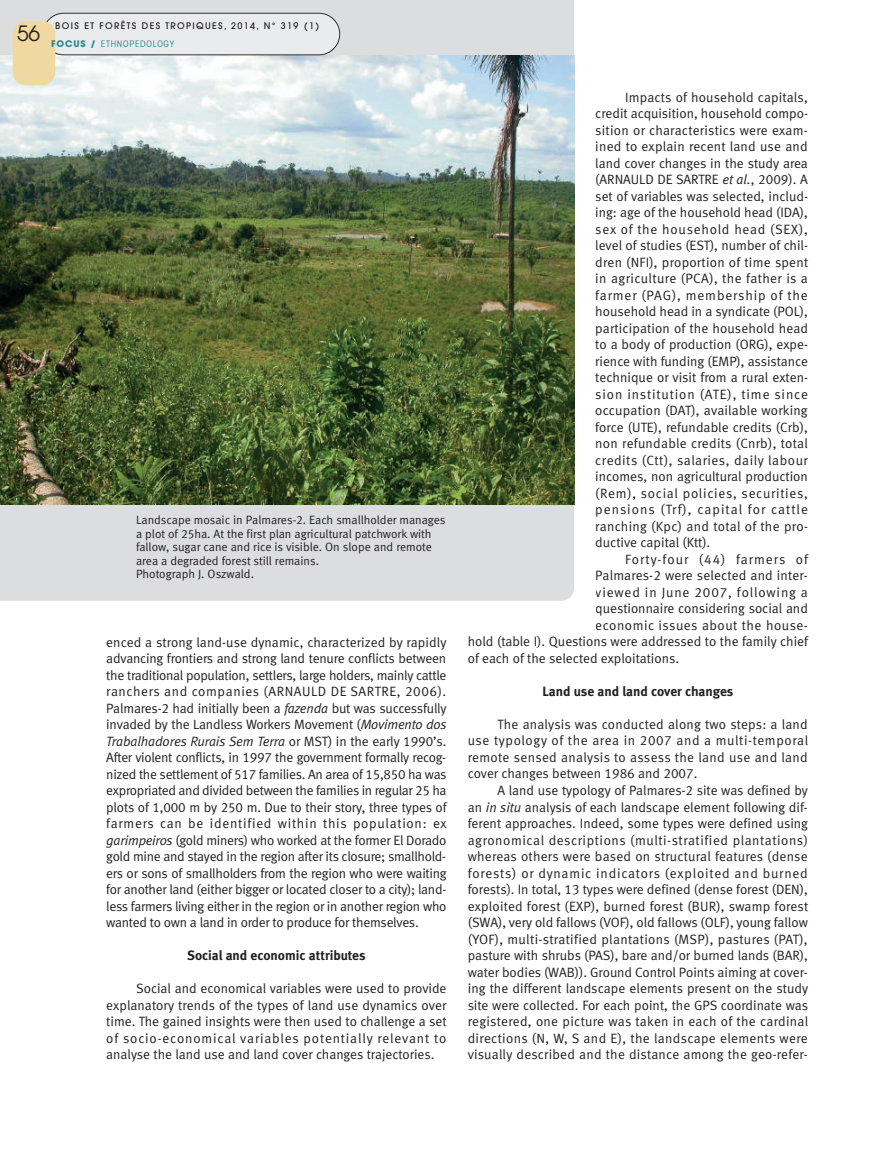
<style>
.page{position:relative;width:893px;height:1149px;background:#fff}
.page>*{position:absolute;margin:0;border:0;box-sizing:border-box;transform-origin:0 0}
.t1{font:21px "Avant Garde";color:#231f20}
.t2{font:13.5px/16.5px "Meta Normal LF";color:#231f20;text-align:justify}
.t3{font:13.5px "Meta Bold LF";color:#231f20}
.t4{font:13.5px "Meta Normal LF";letter-spacing:.035em;color:#231f20}
.t5{font:13.5px "Meta Normal LF";letter-spacing:.065em;color:#231f20}
.t6{font:13.5px "Meta Normal LF";letter-spacing:.075em;color:#231f20}
.t7{font:12px/13.5px "Meta Normal LF";color:#231f20}
.t8{font:500 9px/18px "Avant Garde";letter-spacing:.15em;color:#231f20}
.s1{font-weight:700;color:#2c8993}
.s2{font-weight:400;font-stretch:condensed;color:#2c8993}
.s3{font-style:italic}
</style>
<div class="page">
<div style="left:0;top:0;width:574px;height:600px;background:#dcdddf"></div>
<img style="left:0;top:55px;width:574px;height:449px">
<svg style="left:43px;top:13px;width:297px;height:42px;background:#e2e3e4"></svg>
<div style="left:13px;top:21px;width:42px;height:64px;background:#f0d9a0;border-radius:13px"></div>
<h1 class="t1" style="left:17px;top:26px;width:25px">56</h1>
<p class="t8" style="left:51px;top:18px;width:270px;text-indent:4px">BOIS ET FORÊTS DES TROPIQUES, 2014, N° 319 (1)<br><span class="s1">FOCUS /</span> <span class="s2">ETHNOPEDOLOGY</span></p>
<p class="t7" style="left:136px;top:514px;width:311px">Landscape mosaic in Palmares-2. Each smallholder manages a plot of 25ha. At the first plan agricultural patchwork with fallow, sugar cane and rice is visible. On slope and remote area a degraded forest still remains.<br>Photograph J. Oszwald.</p>
<p class="t2" style="left:106px;top:634px;width:342px">enced a strong land-use dynamic, characterized by rapidly advancing frontiers and strong land tenure conflicts between the traditional population, settlers, large holders, mainly cattle ranchers and companies (ARNAULD DE SARTRE, 2006).<br>Palmares-2 had initially been a <span class="s3">fazenda</span> but was successfully invaded by the Landless Workers Movement (<span class="s3">Movimento dos Trabalhadores Rurais Sem Terra</span> or MST) in the early 1990’s.<br>After violent conflicts, in 1997 the government formally recog&shy;nized the settlement of 517 families. An area of 15,850 ha was expropriated and divided between the families in regular 25 ha plots of 1,000 m by 250 m. Due to their story, three types of farmers can be identified within this population: ex <span class="s3">garimpeiros</span> (gold miners) who worked at the former El Dorado gold mine and stayed in the region after its closure; smallhold&shy;ers or sons of smallholders from the region who were waiting for another land (either bigger or located closer to a city); land&shy;less farmers living either in the region or in another region who wanted to own a land in order to produce for themselves.</p>
<p class="t3" style="left:187px;top:950px;width:180px">Social and economic attributes</p>
<p class="t2" style="left:106px;top:981px;width:342px;text-indent:30px">Social and economical variables were used to provide explanatory trends of the types of land use dynamics over time. The gained insights were then used to challenge a set of socio-economical variables potentially relevant to analyse the land use and land cover changes trajectories.</p>
<p class="t2" style="left:595px;top:90px;width:214px;text-indent:30px">Impacts of household capitals, credit acquisition, household compo&shy;sition or characteristics were exam&shy;ined to explain recent land use and land cover changes in the study area (ARNAULD DE SARTRE <span class="s3">et al.</span>, 2009). A set of variables was selected, includ&shy;ing: age of the household head (IDA), sex of the household head (SEX), level of studies (EST), number of chil&shy;dren (NFI), proportion of time spent in agriculture (PCA), the father is a farmer (PAG), membership of the household head in a syndicate (POL), participation of the household head to a body of production (ORG), expe&shy;rience with funding (EMP), assistance technique or visit from a rural exten&shy;sion institution (ATE), time since occupation (DAT), available working force (UTE), refundable credits (Crb), non refundable credits (Cnrb), total credits (Ctt), salaries, daily labour incomes, non agricultural production (Rem), social policies, securities, pensions (Trf), capital for cattle ranching (Kpc) and total of the pro&shy;ductive capital (Ktt).</p>
<p class="t6" style="left:625px;top:554px;width:184px">Forty-four (44) farmers of</p>
<p class="t2" style="left:595px;top:568px;width:214px">Palmares-2 were selected and inter-</p>
<p class="t5" style="left:595px;top:587px;width:214px">viewed in June 2007, following a</p>
<p class="t2" style="left:595px;top:601px;width:214px">questionnaire considering social and</p>
<p class="t4" style="left:595px;top:620px;width:214px">economic issues about the house-</p>
<p class="t2" style="left:468px;top:634px;width:342px">hold (table I). Questions were addressed to the family chief</p>
<p class="t2" style="left:468px;top:651px;width:213px">of each of the selected exploitations.</p>
<p class="t3" style="left:542px;top:686px;width:192px">Land use and land cover changes</p>
<p class="t2" style="left:468px;top:717px;width:342px;text-indent:30px">The analysis was conducted along two steps: a land use typology of the area in 2007 and a multi-temporal remote sensed analysis to assess the land use and land cover changes between 1986 and 2007.</p>
<p class="t2" style="left:468px;top:783px;width:342px;text-indent:30px">A land use typology of Palmares-2 site was defined by an <span class="s3">in situ</span> analysis of each landscape element following dif&shy;ferent approaches. Indeed, some types were defined using agronomical descriptions (multi-stratified plantations) whereas others were based on structural features (dense forests) or dynamic indicators (exploited and burned forests). In total, 13 types were defined (dense forest (DEN), exploited forest (EXP), burned forest (BUR), swamp forest (SWA), very old fallows (VOF), old fallows (OLF), young fallow (YOF), multi-stratified plantations (MSP), pastures (PAT), pasture with shrubs (PAS), bare and/or burned lands (BAR), water bodies (WAB)). Ground Control Points aiming at cover&shy;ing the different landscape elements present on the study site were collected. For each point, the GPS coordinate was registered, one picture was taken in each of the cardinal directions (N, W, S and E), the landscape elements were visually described and the distance among the geo-refer-</p>
</div>
